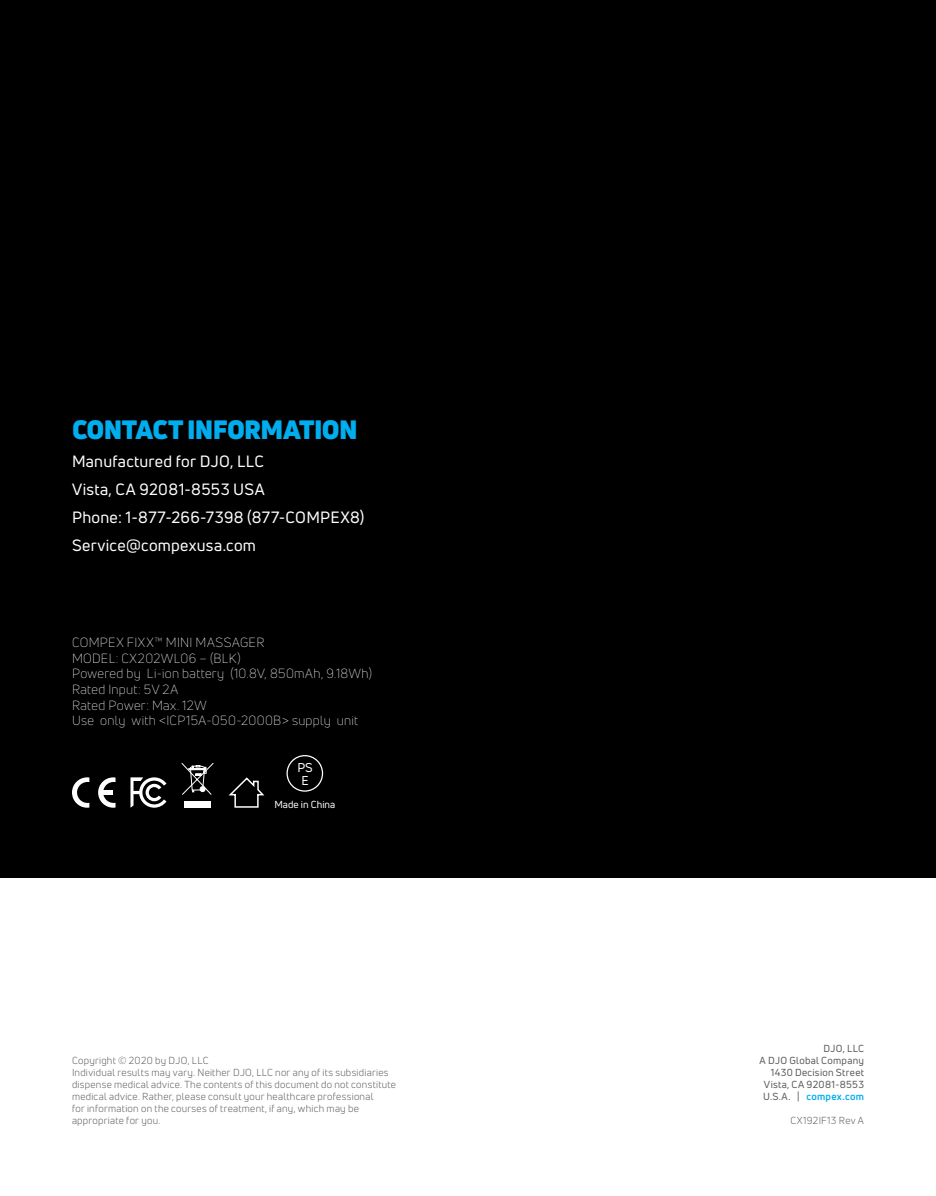
<style>
.page{position:relative;width:936px;height:1196px;background:#fff}
.page>*{position:absolute;margin:0;border:0;box-sizing:border-box;transform-origin:0 0}
.Body_Copy_Paragraph{font:900 26px "Uni Neue";letter-spacing:-.025em;color:#00aeef}
.Body_Copy_Paragraph-2{font:16px "Uni Neue";letter-spacing:.02em;color:#fff}
.Body_Copy_Paragraph-3{font:300 13px/15.6px "Uni Neue";letter-spacing:.03em;color:#fff}
.t1{font:12.4px "Uni Neue";color:#fff}
.t2{font:10px/12px "Uni Neue";letter-spacing:.025em;color:#58595b}
.t3{font:10px "Uni Neue";letter-spacing:.03em;color:#58595b}
.t4{font:700 10px "Uni Neue";letter-spacing:.025em;color:#00aeef}
.t5{font:10px "Uni Neue";color:#fff}
.s1{font-weight:400;color:#58595b}
</style>
<div class="page">
<div style="left:0;top:0;width:936px;height:877px;background:#000"></div>
<svg style="left:130px;top:777px;width:36px;height:30px"></svg>
<div style="left:184px;top:801px;width:26px;height:6px;background:#fff"></div>
<svg style="left:181px;top:763px;width:33px;height:32px"></svg>
<svg style="left:72px;top:777px;width:17px;height:30px"></svg>
<svg style="left:98px;top:777px;width:18px;height:30px"></svg>
<div style="left:102px;top:790px;width:10px;height:5px;background:#fff"></div>
<svg style="left:228px;top:777px;width:37px;height:31px"></svg>
<div style="left:287px;top:755px;width:36px;height:36px;border:1px solid #fff;border-radius:50%"></div>
<p class="Body_Copy_Paragraph" style="left:72px;top:411px;width:287px">CONTACT INFORMATION</p>
<p class="Body_Copy_Paragraph-2" style="left:72px;top:451px;width:193px">Manufactured for DJO, LLC</p>
<p class="Body_Copy_Paragraph-2" style="left:72px;top:479px;width:194px">Vista, CA 92081-8553 USA</p>
<p class="Body_Copy_Paragraph-2" style="left:72px;top:507px;width:294px">Phone: 1-877-266-7398 (877-COMPEX8)</p>
<p class="Body_Copy_Paragraph-2" style="left:72px;top:535px;width:186px">Service@compexusa.com</p>
<p class="Body_Copy_Paragraph-3" style="left:72px;top:634px;width:302px">COMPEX FIXX™ MINI MASSAGER<br>MODEL: CX202WL06 – (BLK)<br>Powered by Li-ion battery (10.8V, 850mAh, 9.18Wh)<br>Rated Input: 5V 2A<br>Rated Power: Max. 12W<br>Use only with &lt;ICP15A-050-2000B&gt; supply unit</p>
<p class="t1" style="left:297px;top:760px;width:17px">PS</p>
<p class="t1" style="left:302px;top:772px;width:9px">E</p>
<p class="t5" style="left:274px;top:797px;width:62px">Made in China</p>
<p class="t2" style="left:72px;top:1054px;width:138px">Copyright © 2020 by DJO, LLC</p>
<p class="t2" style="left:72px;top:1066px;width:325px">Individual results may vary. Neither DJO, LLC nor any of its subsidiaries dispense medical advice. The contents of this document do not constitute medical advice. Rather, please consult your healthcare professional<br>for information on the courses of treatment, if any, which may be appropriate for you.</p>
<p class="t3" style="left:823px;top:1041px;width:42px">DJO, LLC</p>
<p class="t3" style="left:760px;top:1053px;width:106px">A DJO Global Company</p>
<p class="t3" style="left:771px;top:1065px;width:95px">1430 Decision Street</p>
<p class="t3" style="left:764px;top:1077px;width:102px">Vista, CA 92081-8553</p>
<p class="t4" style="left:763px;top:1089px;width:102px"><span class="s1">U.S.A. |</span> compex.com</p>
<p class="t2" style="left:791px;top:1114px;width:75px">CX192IF13 Rev A</p>
</div>
